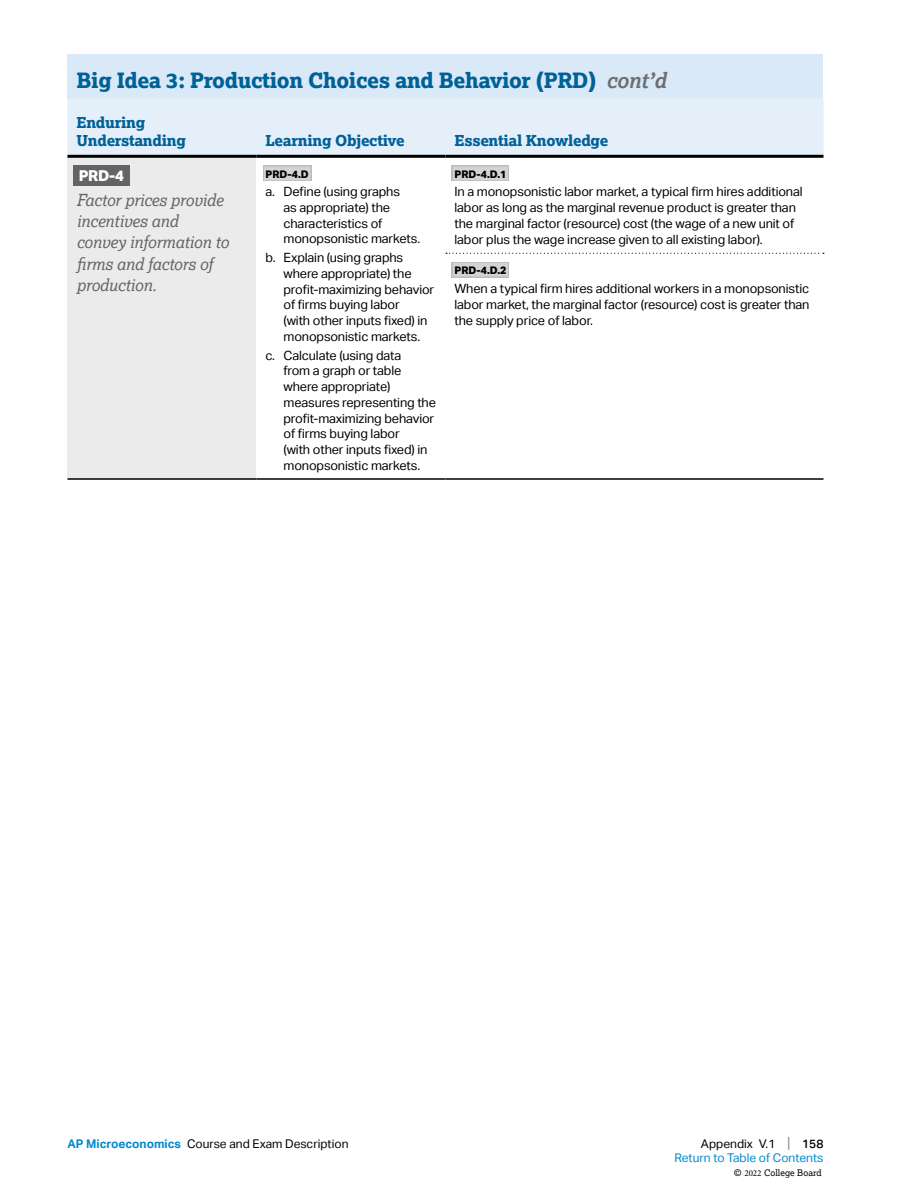
<style>
.page{position:relative;width:918px;height:1188px;background:#fff}
.page>*{position:absolute;margin:0;border:0;box-sizing:border-box;transform-origin:0 0}
.t1{font:800 21px "Lexia";letter-spacing:-.02em;color:#006199}
.t2{font:italic 16.5px/21.5px "Lexia";letter-spacing:-.01em;color:#636466}
.t3{font:800 15px/18px "Lexia";letter-spacing:-.02em;color:#006199}
.t4{font:800 15px "Aktiv Grotesk";color:#fff}
.t5{font:12.75px/15.8px "Aktiv Grotesk";letter-spacing:-.01em;color:#000}
.t6{font:12px "Aktiv Grotesk";color:#000}
.t7{font:12px "Aktiv Grotesk";color:#0088ce}
.t8{font:800 10.5px "Aktiv Grotesk";color:#000}
.t9{font:9px "Lexia";color:#000}
.s1{font-weight:700;font-style:italic;color:#6d6e71}
.s2{font-weight:700;color:#0088ce}
.s3{font-size:15px;color:#808285}
.s4{font-weight:500}
.s5{font-family:"Minion Pro"}
</style>
<div class="page">
<div style="left:68px;top:54px;width:756px;height:44px;background:#dae9f7"></div>
<div style="left:68px;top:98px;width:756px;height:57px;background:#e5eff9"></div>
<div style="left:68px;top:156px;width:188px;height:323px;background:#ebebec"></div>
<hr style="left:68px;top:155px;width:188px;height:3px;background:#000">
<hr style="left:256px;top:155px;width:190px;height:3px;background:#000">
<hr style="left:446px;top:155px;width:378px;height:3px;background:#000">
<hr style="left:446px;top:478px;width:378px;height:2px;background:#000">
<svg style="left:446px;top:253px;width:378px;height:1px"></svg>
<hr style="left:68px;top:478px;width:188px;height:2px;background:#000">
<hr style="left:256px;top:478px;width:190px;height:2px;background:#000">
<div style="left:74px;top:165px;width:56px;height:21px;background:#636466"></div>
<div style="left:263px;top:166px;width:48px;height:15px;background:#bcbec0"></div>
<div style="left:264px;top:167px;width:46px;height:13px;background:#d1d3d4"></div>
<div style="left:452px;top:166px;width:57px;height:15px;background:#bcbec0"></div>
<div style="left:453px;top:167px;width:55px;height:13px;background:#d1d3d4"></div>
<div style="left:452px;top:262px;width:57px;height:16px;background:#c4c6c8"></div>
<div style="left:453px;top:263px;width:55px;height:13px;background:#d1d3d4"></div>
<h1 class="t1" style="left:76px;top:67px;width:591px">Big Idea 3: Production Choices and Behavior (PRD) <span class="s1">cont’d</span></h1>
<p class="t3" style="left:76px;top:113px;width:111px">Enduring<br>Understanding</p>
<p class="t3" style="left:266px;top:131px;width:141px">Learning Objective</p>
<p class="t3" style="left:454px;top:131px;width:155px">Essential Knowledge</p>
<p class="t4" style="left:79px;top:166px;width:47px">PRD-4</p>
<p class="t2" style="left:76px;top:188px;width:154px">Factor prices provide incentives and convey information to firms and factors of production.</p>
<p class="t8" style="left:266px;top:167px;width:45px">PRD-4.D</p>
<p class="t5" style="left:284px;top:184px;width:138px;text-indent:-18px">a. Define (using graphs<br>as appropriate) the characteristics of monopsonistic markets.</p>
<p class="t5" style="left:284px;top:250px;width:152px;text-indent:-18px">b. Explain (using graphs where appropriate) the profit-maximizing behavior of firms buying labor<br>(with other inputs fixed) in monopsonistic markets.</p>
<p class="t5" style="left:284px;top:347px;width:154px;text-indent:-18px">c. Calculate (using data<br>from a graph or table where appropriate) measures representing the profit-maximizing behavior of firms buying labor<br>(with other inputs fixed) in monopsonistic markets.</p>
<p class="t8" style="left:454px;top:167px;width:53px">PRD-4.D.1</p>
<p class="t5" style="left:454px;top:184px;width:350px">In a monopsonistic labor market, a typical firm hires additional labor as long as the marginal revenue product is greater than the marginal factor (resource) cost (the wage of a new unit of labor plus the wage increase given to all existing labor).</p>
<p class="t8" style="left:454px;top:263px;width:53px">PRD-4.D.2</p>
<p class="t5" style="left:454px;top:280px;width:357px;text-align:justify">When a typical firm hires additional workers in a monopsonistic labor market, the marginal factor (resource) cost is greater than the supply price of labor.</p>
<p class="t6" style="left:68px;top:1136px;width:283px"><span class="s2">AP Microeconomics</span> Course and Exam Description</p>
<p class="t6" style="left:701px;top:1136px;width:124px">Appendix V.1 <span class="s3">|</span> <span class="s4">158</span></p>
<p class="t7" style="left:674px;top:1151px;width:151px">Return to Table of Contents</p>
<p class="t9" style="left:734px;top:1167px;width:89px">© <span class="s5">2022</span> College Board</p>
</div>
